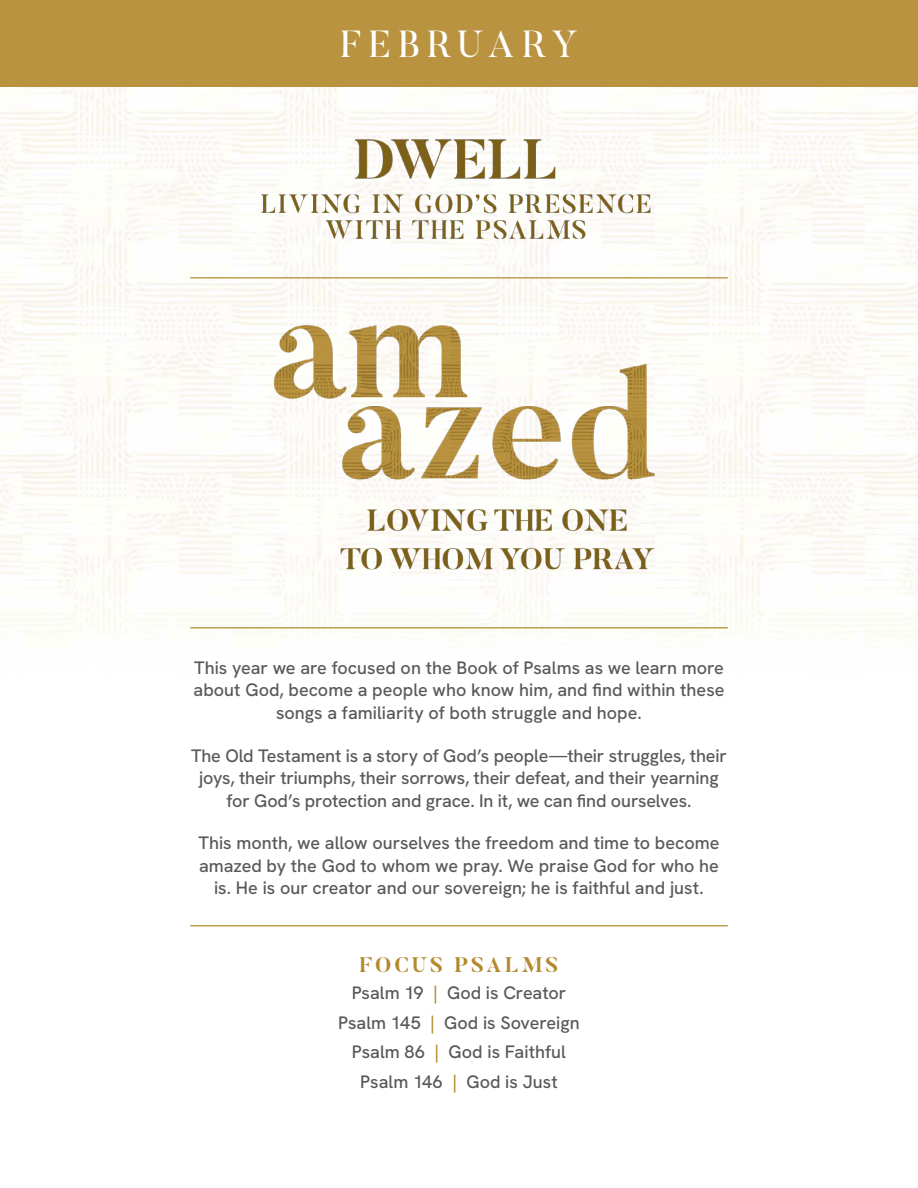
<style>
.page{position:relative;width:918px;height:1188px;background:#fff}
.page>*{position:absolute;margin:0;border:0;box-sizing:border-box;transform-origin:0 0}
.t1{font:37.5px "Butler";letter-spacing:.18em;color:#fff}
.t2{font:700 21px "Butler";letter-spacing:.145em;color:#b2892d}
.t3{font:18px/22.5px "Hanken Grotesk";color:#58595b;text-align:center}
.s1{color:#b2892d}
</style>
<div class="page">
<img style="left:0;top:86px;width:918px;height:556px">
<img style="left:259px;top:135px;width:400px;height:114px">
<img style="left:270px;top:320px;width:389px;height:167px">
<img style="left:341px;top:500px;width:318px;height:75px">
<hr style="left:190px;top:277px;width:538px;height:2px;background:#ba9340">
<hr style="left:190px;top:627px;width:538px;height:1px;background:#ba9340">
<hr style="left:190px;top:925px;width:538px;height:1px;background:#ba9340">
<div style="left:0;top:0;width:918px;height:86px;background:#ba9340"></div>
<h1 class="t1" style="left:340px;top:21px;width:239px">FEBRUARY</h1>
<p class="t3" style="left:194px;top:656px;width:532px">This year we are focused on the Book of Psalms as we learn more about God, become a people who know him, and find within these songs a familiarity of both struggle and hope.</p>
<p class="t3" style="left:191px;top:744px;width:537px">The Old Testament is a story of God’s people—their struggles, their joys, their triumphs, their sorrows, their defeat, and their yearning for God’s protection and grace. In it, we can find ourselves.</p>
<p class="t3" style="left:198px;top:831px;width:523px">This month, we allow ourselves the freedom and time to become amazed by the God to whom we pray. We praise God for who he is. He is our creator and our sovereign; he is faithful and just.</p>
<p class="t2" style="left:360px;top:951px;width:200px">FOCUS PSALMS</p>
<p class="t3" style="left:338px;top:978px;width:243px;line-height:29.5px">Psalm 19 <span class="s1">|</span> God is Creator<br>Psalm 145 <span class="s1">|</span> God is Sovereign<br>Psalm 86 <span class="s1">|</span> God is Faithful<br>Psalm 146 <span class="s1">|</span> God is Just</p>
</div>
